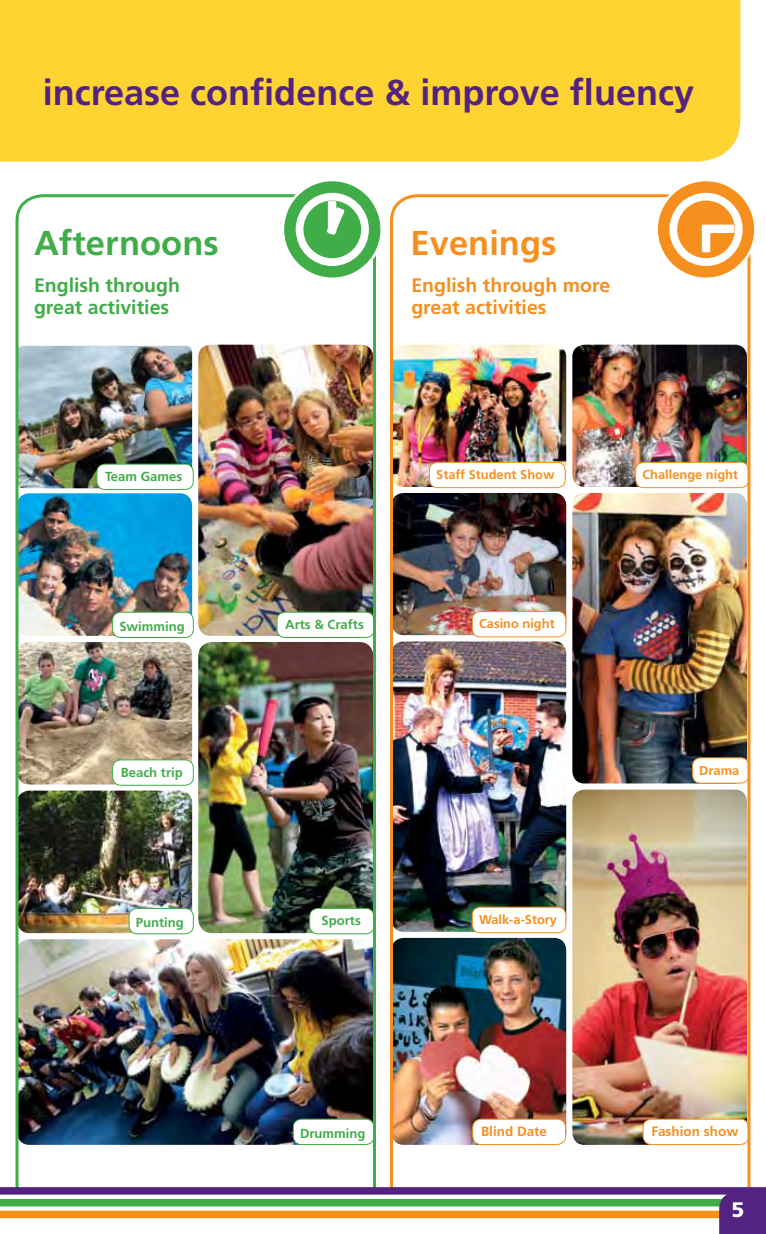
<style>
.page{position:relative;width:766px;height:1234px;background:#fff}
.page>*{position:absolute;margin:0;border:0;box-sizing:border-box;transform-origin:0 0}
.t1{font:700 36px "Frutiger";color:#522380}
.t2{font:700 34.5px "Frutiger";color:#41ad49}
.t3{font:700 34.5px "Frutiger";color:#f78f1e}
.t4{font:900 21px "Frutiger";color:#fff}
.t5{font:700 19.5px/22.5px "Frutiger";color:#f78f1e}
.t6{font:700 19.5px/22.5px "Frutiger";color:#41ad49}
.t7{font:700 13.5px "Frutiger";color:#f78f1e}
.t8{font:700 13.05px "Frutiger";color:#41ad49}
.t9{font:700 12.9px "Frutiger";color:#f78f1e}
</style>
<div class="page">
<div style="left:0;top:0;width:740px;height:161px;background:#ffd331"></div>
<img style="left:15px;top:194px;width:361px;height:992px">
<svg style="left:283px;top:180px;width:98px;height:99px;background:#57b65e"></svg>
<div style="left:281px;top:179px;width:102px;height:101px;border:3px solid #fff;border-radius:50%"></div>
<svg style="left:299px;top:197px;width:66px;height:65px;background:#5cb863"></svg>
<div style="left:295px;top:193px;width:74px;height:73px;border:8px solid #fff;border-radius:50%"></div>
<div style="left:328px;top:201px;width:8px;height:32px;background:#fff;border-radius:2px"></div>
<svg style="left:326px;top:207px;width:19px;height:28px"></svg>
<img style="left:390px;top:194px;width:361px;height:992px">
<svg style="left:656px;top:180px;width:99px;height:99px;background:#f89d3b"></svg>
<div style="left:655px;top:179px;width:101px;height:101px;border:3px solid #fff;border-radius:50%"></div>
<div style="left:669px;top:193px;width:73px;height:73px;border:8px solid #fff;border-radius:50%"></div>
<div style="left:701px;top:224px;width:33px;height:9px;background:#fff;border-radius:2px"></div>
<div style="left:701px;top:225px;width:9px;height:27px;background:#fff;border-radius:2px"></div>
<svg style="left:0;top:1186px;width:765px;height:8px;background:#6a4291"></svg>
<div style="left:0;top:1198px;width:765px;height:8px;background:#41ad49"></div>
<div style="left:0;top:1210px;width:765px;height:7px;background:#f78f1e"></div>
<div style="left:719px;top:1191px;width:46px;height:42px;background:#522380"></div>
<h1 class="t1" style="left:43px;top:71px;width:652px">increase confidence &amp; improve fluency</h1>
<h2 class="t2" style="left:34px;top:222px;width:186px">Afternoons</h2>
<h2 class="t3" style="left:410px;top:222px;width:147px">Evenings</h2>
<h3 class="t6" style="left:34px;top:273px;width:147px">English through great activities</h3>
<h3 class="t5" style="left:411px;top:273px;width:200px">English through more great activities</h3>
<p class="t8" style="left:105px;top:469px;width:79px">Team Games</p>
<p class="t9" style="left:436px;top:467px;width:120px">Staff Student Show</p>
<p class="t9" style="left:642px;top:467px;width:97px">Challenge night</p>
<p class="t8" style="left:119px;top:618px;width:67px">Swimming</p>
<p class="t8" style="left:285px;top:616px;width:80px">Arts &amp; Crafts</p>
<p class="t9" style="left:479px;top:616px;width:77px">Casino night</p>
<p class="t8" style="left:121px;top:764px;width:63px">Beach trip</p>
<p class="t9" style="left:699px;top:762px;width:41px">Drama</p>
<p class="t8" style="left:136px;top:914px;width:50px">Punting</p>
<p class="t8" style="left:321px;top:913px;width:41px">Sports</p>
<p class="t9" style="left:479px;top:911px;width:79px">Walk-a-Story</p>
<p class="t8" style="left:300px;top:1125px;width:67px">Drumming</p>
<p class="t7" style="left:481px;top:1123px;width:68px">Blind Date</p>
<p class="t7" style="left:651px;top:1123px;width:88px">Fashion show</p>
<h3 class="t4" style="left:731px;top:1196px;width:14px">5</h3>
</div>
